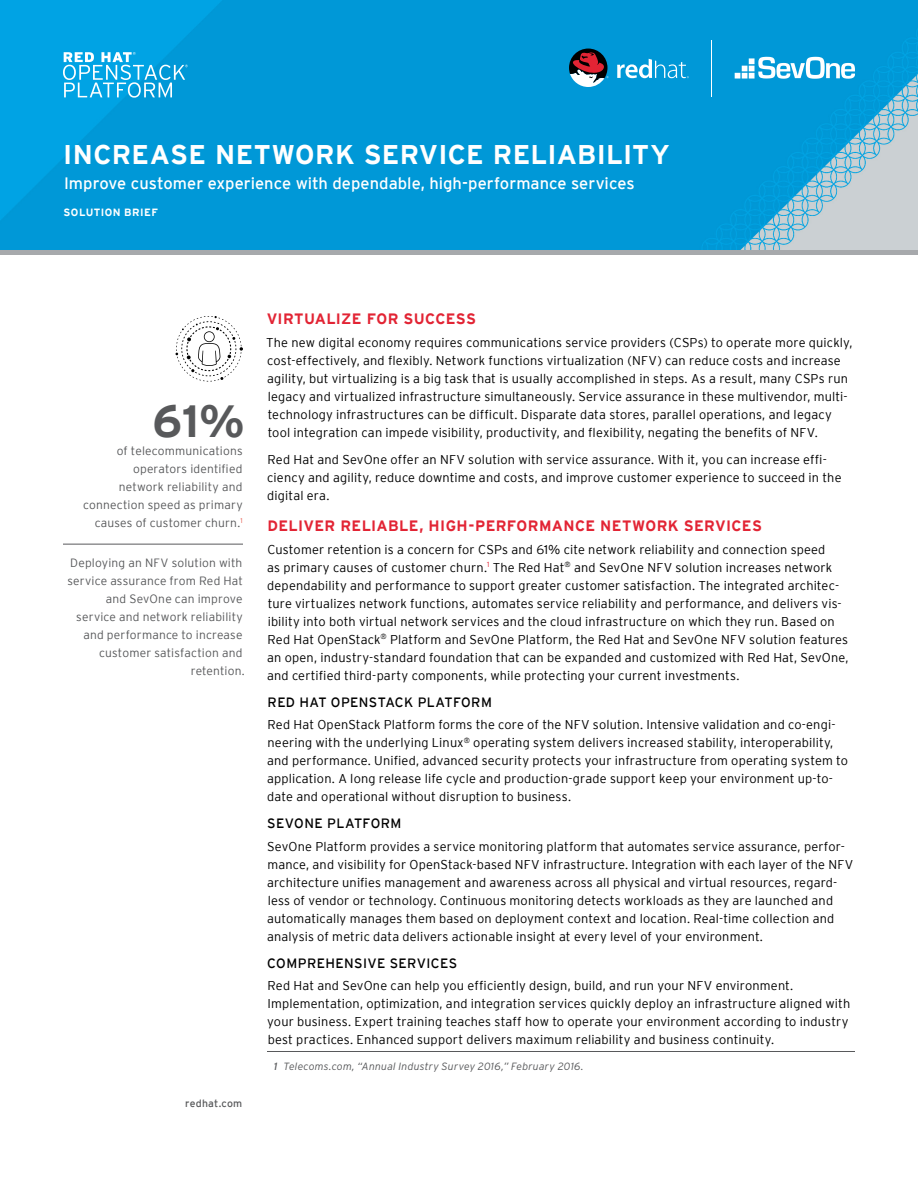
<style>
.page{position:relative;width:918px;height:1188px;background:#fff}
.page>*{position:absolute;margin:0;border:0;box-sizing:border-box;transform-origin:0 0}
.t1{font:700 45px "Interstate";color:#58595b}
.t2{font:700 27px "Interstate";letter-spacing:.015em;color:#fff}
.t3{font:16.5px "Interstate";color:#fff}
.t4{font:700 15px "Interstate";letter-spacing:.02em;color:#e22434}
.t5{font:13.5px "Interstate";letter-spacing:.03em;color:#000}
.t6{font:300 12.75px/18px "Interstate";letter-spacing:.01em;color:#000}
.t7{font:300 12px/18px "Interstate";letter-spacing:.015em;color:#58595b;text-align:right}
.t8{font:italic 300 10.5px "Interstate";letter-spacing:.02em;color:#58595b}
.t9{font:700 10.5px "Interstate";letter-spacing:.04em;color:#fff}
.t10{font:10.5px "Interstate";letter-spacing:.02em;color:#58595b}
.s1{font-weight:400}
</style>
<div class="page">
<img style="left:0;top:0;width:918px;height:250px">
<hr style="left:63px;top:544px;width:180px;height:1px;background:#58595b">
<svg style="left:176px;top:316px;width:67px;height:66px"></svg>
<hr style="left:267px;top:1051px;width:588px;height:1px;background:#58595b">
<hr style="left:711px;top:40px;width:1px;height:56px;background:#fff">
<svg style="left:617px;top:59px;width:72px;height:19px"></svg>
<svg style="left:569px;top:49px;width:39px;height:38px"></svg>
<svg style="left:735px;top:57px;width:120px;height:22px"></svg>
<svg style="left:63px;top:52px;width:125px;height:46px;background:#3bb5e6"></svg>
<div style="left:0;top:250px;width:918px;height:5px;background:#a7a9ac"></div>
<h2 class="t2" style="left:63px;top:140px;width:608px">INCREASE NETWORK SERVICE RELIABILITY</h2>
<p class="t3" style="left:64px;top:174px;width:572px">Improve customer experience with dependable, high-performance services</p>
<p class="t9" style="left:64px;top:206px;width:96px">SOLUTION BRIEF</p>
<h1 class="t1" style="left:153px;top:396px;width:94px">61%</h1>
<p class="t7" style="left:83px;top:459px;width:161px">operators identified<br>network reliability and connection speed as primary causes of customer churn.<sup>1</sup></p>
<p class="t7" style="left:68px;top:554px;width:179px">Deploying an NFV solution with service assurance from Red Hat and SevOne can improve service and network reliability and performance to increase customer satisfaction and retention.</p>
<p class="t7" style="left:117px;top:441px;width:127px">of telecommunications</p>
<p class="t10" style="left:185px;top:1097px;width:59px">redhat.com</p>
<p class="t4" style="left:267px;top:310px;width:211px">VIRTUALIZE FOR SUCCESS</p>
<p class="t6" style="left:266px;top:333px;width:588px">The new digital economy requires communications service providers (CSPs) to operate more quickly, cost-effectively, and flexibly. Network functions virtualization (NFV) can reduce costs and increase agility, but virtualizing is a big task that is usually accomplished in steps. As a result, many CSPs run legacy and virtualized infrastructure simultaneously. Service assurance in these multivendor, multi&shy;technology infrastructures can be difficult. Disparate data stores, parallel operations, and legacy tool integration can impede visibility, productivity, and flexibility, negating the benefits of NFV.</p>
<p class="t6" style="left:267px;top:450px;width:576px">Red Hat and SevOne offer an NFV solution with service assurance. With it, you can increase effi&shy;ciency and agility, reduce downtime and costs, and improve customer experience to succeed in the digital era.</p>
<p class="t4" style="left:267px;top:517px;width:496px">DELIVER RELIABLE, HIGH-PERFORMANCE NETWORK SERVICES</p>
<p class="t6" style="left:267px;top:540px;width:583px">Customer retention is a concern for CSPs and 61% cite network reliability and connection speed<br>as primary causes of customer churn.<sup>1</sup> The Red Hat<sup>®</sup> and SevOne NFV solution increases network dependability and performance to support greater customer satisfaction. The integrated architec&shy;ture virtualizes network functions, automates service reliability and performance, and delivers vis&shy;ibility into both virtual network services and the cloud infrastructure on which they run. Based on Red Hat OpenStack<sup>®</sup> Platform and SevOne Platform, the Red Hat and SevOne NFV solution features an open, industry-standard foundation that can be expanded and customized with Red Hat, SevOne, and certified third-party components, while protecting your current investments.</p>
<p class="t5" style="left:268px;top:694px;width:226px">RED HAT OPENSTACK PLATFORM</p>
<p class="t6" style="left:267px;top:715px;width:582px">Red Hat OpenStack Platform forms the core of the NFV solution. Intensive validation and co-engi&shy;neering with the underlying Linux<sup>®</sup> operating system delivers increased stability, interoperability, and performance. Unified, advanced security protects your infrastructure from operating system to application. A long release life cycle and production-grade support keep your environment up-to&shy;date and operational without disruption to business.</p>
<p class="t5" style="left:267px;top:816px;width:136px">SEVONE PLATFORM</p>
<p class="t6" style="left:267px;top:837px;width:588px">SevOne Platform provides a service monitoring platform that automates service assurance, perfor&shy;mance, and visibility for OpenStack-based NFV infrastructure. Integration with each layer of the NFV architecture unifies management and awareness across all physical and virtual resources, regard&shy;less of vendor or technology. Continuous monitoring detects workloads as they are launched and automatically manages them based on deployment context and location. Real-time collection and analysis of metric data delivers actionable insight at every level of your environment.</p>
<p class="t5" style="left:267px;top:955px;width:192px">COMPREHENSIVE SERVICES</p>
<p class="t6" style="left:267px;top:976px;width:584px">Red Hat and SevOne can help you efficiently design, build, and run your NFV environment.<br>Implementation, optimization, and integration services quickly deploy an infrastructure aligned with your business. Expert training teaches staff how to operate your environment according to industry best practices. Enhanced support delivers maximum reliability and business continuity.</p>
<p class="t8" style="left:274px;top:1060px;width:311px"><span class="s1">1</span> Telecoms.com, “Annual Industry Survey 2016,” February 2016.</p>
</div>
